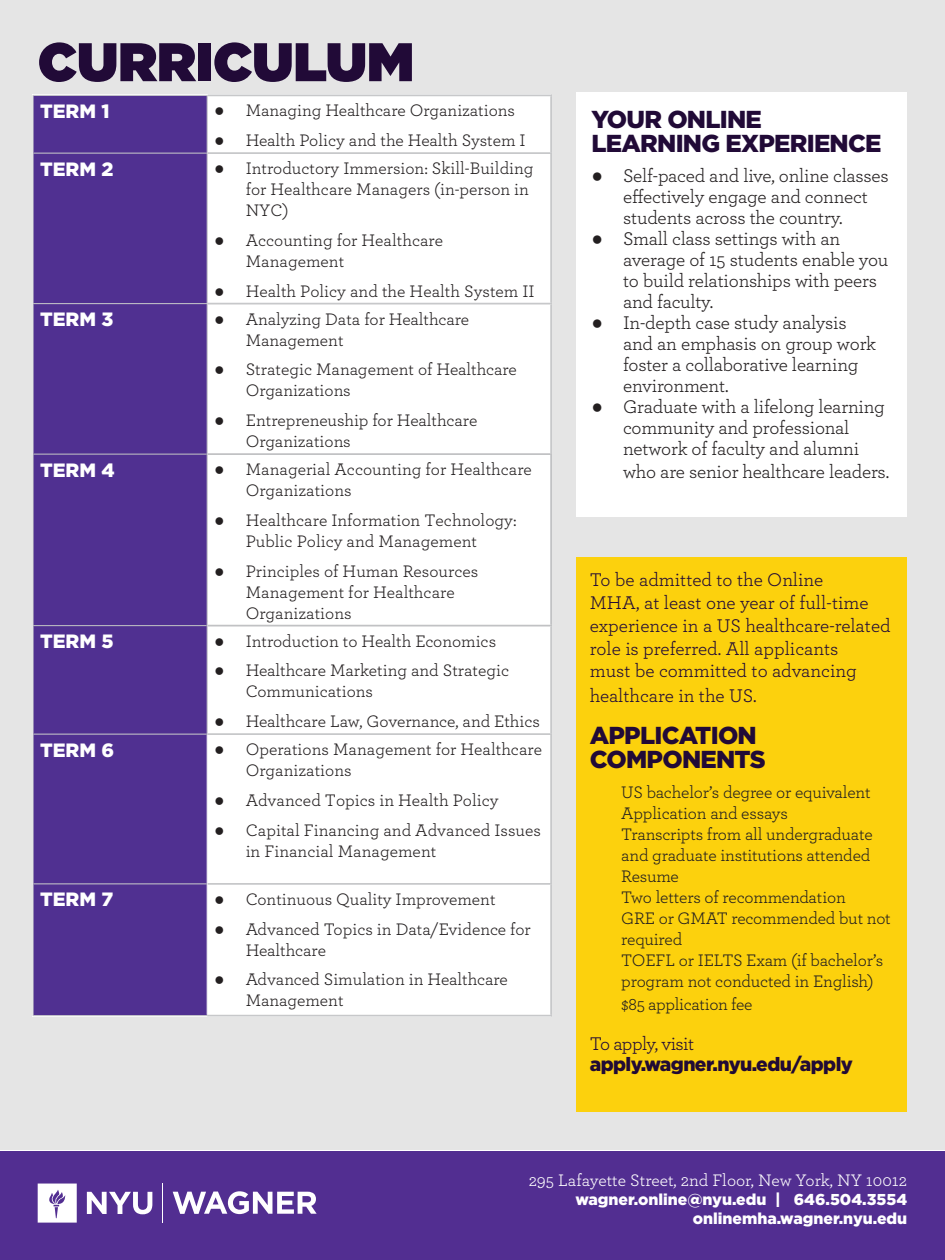
<style>
.page{position:relative;width:945px;height:1260px;background:#fff}
.page>*{position:absolute;margin:0;border:0;box-sizing:border-box;transform-origin:0 0}
.Headline_1{font:900 54.25px "Gotham";color:#210a37}
.t1{font:900 24.5px/24.5px "Gotham";letter-spacing:-.03em;color:#210a37}
.t2{font:19.25px/21px "Archer";letter-spacing:-.01em;color:#231f20}
.t3{font:19.25px/22.8px "Archer";color:#210a37}
.t4{font:900 19.25px "Gotham";color:#fff}
.t5{font:900 19.25px "Gotham";letter-spacing:-.03em;color:#210a35}
.t6{font:19.25px "Archer";letter-spacing:-.03em;color:#210a37}
.t7{font:17.5px/21px "Archer";color:#231f20}
.t8{font:17.5px "Archer";color:#fff}
.t9{font:17.5px "Archer";letter-spacing:-.02em;color:#231f20}
.t10{font:900 15.75px "Gotham";color:#fff}
.s1{font-family:"Impact"}
</style>
<div class="page">
<div style="left:0;top:0;width:945px;height:1150px;background:#e5e5e5"></div>
<div style="left:576px;top:557px;width:330px;height:554px;background:#fcd10d"></div>
<div style="left:0;top:1152px;width:945px;height:108px;background:#522e91"></div>
<svg style="left:173px;top:1191px;width:144px;height:23px"></svg>
<hr style="left:163px;top:1184px;width:1px;height:39px;background:#fff">
<svg style="left:87px;top:1192px;width:65px;height:22px"></svg>
<svg style="left:38px;top:1184px;width:39px;height:39px;background:#ebe7f2"></svg>
<div style="left:576px;top:92px;width:330px;height:425px;background:#fff"></div>
<div style="left:33px;top:94px;width:518px;height:923px;background:#fff"></div>
<div style="left:34px;top:96px;width:173px;height:919px;background:#503091"></div>
<hr style="left:207px;top:96px;width:1px;height:57px;background:#c7c8ca">
<hr style="left:207px;top:154px;width:1px;height:149px;background:#c7c8ca">
<hr style="left:207px;top:304px;width:1px;height:150px;background:#c7c8ca">
<hr style="left:207px;top:454px;width:1px;height:172px;background:#c7c8ca">
<hr style="left:207px;top:626px;width:1px;height:108px;background:#c7c8ca">
<hr style="left:207px;top:735px;width:1px;height:149px;background:#f5f5f6">
<hr style="left:207px;top:884px;width:1px;height:131px;background:#f5f5f6">
<hr style="left:33px;top:95px;width:175px;height:1px;background:#c7c8ca">
<hr style="left:33px;top:96px;width:1px;height:57px;background:#c7c8ca">
<hr style="left:33px;top:304px;width:1px;height:150px;background:#c7c8ca">
<hr style="left:33px;top:626px;width:1px;height:108px;background:#c7c8ca">
<hr style="left:33px;top:884px;width:1px;height:131px;background:#c7c8ca">
<hr style="left:33px;top:1015px;width:174px;height:1px;background:#c7c8ca">
<hr style="left:208px;top:94px;width:344px;height:2px;background:#c7c8ca">
<hr style="left:550px;top:96px;width:2px;height:56px;background:#c7c8ca">
<hr style="left:550px;top:304px;width:2px;height:149px;background:#c7c8ca">
<hr style="left:550px;top:626px;width:2px;height:107px;background:#c7c8ca">
<hr style="left:550px;top:885px;width:2px;height:130px;background:#c7c8ca">
<hr style="left:207px;top:1015px;width:345px;height:2px;background:#c7c8ca">
<hr style="left:33px;top:454px;width:174px;height:1px;background:#c1c2c4">
<hr style="left:33px;top:455px;width:1px;height:170px;background:#c1c2c4">
<hr style="left:33px;top:625px;width:174px;height:1px;background:#c1c2c4">
<hr style="left:208px;top:453px;width:344px;height:2px;background:#c1c2c4">
<hr style="left:550px;top:455px;width:2px;height:170px;background:#c1c2c4">
<hr style="left:208px;top:625px;width:344px;height:1px;background:#c1c2c4">
<hr style="left:33px;top:153px;width:175px;height:1px;background:#c7c8ca">
<hr style="left:33px;top:154px;width:1px;height:149px;background:#c7c8ca">
<hr style="left:33px;top:303px;width:175px;height:1px;background:#c7c8ca">
<hr style="left:208px;top:152px;width:344px;height:2px;background:#c7c8ca">
<hr style="left:550px;top:154px;width:2px;height:149px;background:#c7c8ca">
<hr style="left:208px;top:303px;width:344px;height:1px;background:#c7c8ca">
<hr style="left:33px;top:734px;width:175px;height:1px;background:#c7c8ca">
<hr style="left:33px;top:735px;width:1px;height:148px;background:#c7c8ca">
<hr style="left:33px;top:883px;width:174px;height:1px;background:#c7c8ca">
<hr style="left:208px;top:733px;width:344px;height:2px;background:#c7c8ca">
<hr style="left:550px;top:735px;width:2px;height:148px;background:#c7c8ca">
<hr style="left:208px;top:883px;width:344px;height:2px;background:#c7c8ca">
<h1 class="Headline_1" style="left:38px;top:23px;width:378px">CURRICULUM</h1>
<p class="t4" style="left:40px;top:98px;width:71px">TERM 1</p>
<p class="t7" style="left:214px;top:99px;width:302px"><span class="s1">●</span> Managing Healthcare Organizations</p>
<p class="t7" style="left:214px;top:129px;width:313px"><span class="s1">●</span> Health Policy and the Health System I</p>
<p class="t4" style="left:40px;top:155px;width:75px">TERM 2</p>
<p class="t7" style="left:246px;top:157px;width:289px;text-indent:-32px"><span class="s1">●</span> Introductory Immersion: Skill-Building for Healthcare Managers (in-person in<br>NYC)</p>
<p class="t7" style="left:246px;top:229px;width:199px;text-indent:-32px"><span class="s1">●</span> Accounting for Healthcare<br>Management</p>
<p class="t7" style="left:214px;top:279px;width:322px"><span class="s1">●</span> Health Policy and the Health System II</p>
<p class="t4" style="left:40px;top:306px;width:75px">TERM 3</p>
<p class="t7" style="left:246px;top:307px;width:225px;text-indent:-32px"><span class="s1">●</span> Analyzing Data for Healthcare<br>Management</p>
<p class="t7" style="left:246px;top:358px;width:273px;text-indent:-32px"><span class="s1">●</span> Strategic Management of Healthcare<br>Organizations</p>
<p class="t7" style="left:246px;top:409px;width:233px;text-indent:-32px"><span class="s1">●</span> Entrepreneuship for Healthcare<br>Organizations</p>
<p class="t4" style="left:40px;top:456px;width:76px">TERM 4</p>
<p class="t7" style="left:246px;top:458px;width:288px;text-indent:-32px"><span class="s1">●</span> Managerial Accounting for Healthcare<br>Organizations</p>
<p class="t7" style="left:214px;top:509px;width:304px;text-align:center"><span class="s1">●</span> Healthcare Information Technology:<br>Public Policy and Management</p>
<p class="t7" style="left:246px;top:559px;width:234px;text-indent:-32px"><span class="s1">●</span> Principles of Human Resources<br>Management for Healthcare<br>Organizations</p>
<p class="t4" style="left:40px;top:628px;width:75px">TERM 5</p>
<p class="t7" style="left:214px;top:629px;width:284px"><span class="s1">●</span> Introduction to Health Economics</p>
<p class="t7" style="left:246px;top:659px;width:265px;text-indent:-32px"><span class="s1">●</span> Healthcare Marketing and Strategic<br>Communications</p>
<p class="t7" style="left:214px;top:710px;width:327px"><span class="s1">●</span> Healthcare Law, Governance, and Ethics</p>
<p class="t4" style="left:40px;top:736px;width:76px">TERM 6</p>
<p class="t7" style="left:246px;top:738px;width:298px;text-indent:-32px"><span class="s1">●</span> Operations Management for Healthcare<br>Organizations</p>
<p class="t7" style="left:214px;top:789px;width:286px"><span class="s1">●</span> Advanced Topics in Health Policy</p>
<p class="t7" style="left:246px;top:818px;width:297px;text-indent:-32px"><span class="s1">●</span> Capital Financing and Advanced Issues in Financial Management</p>
<p class="t4" style="left:40px;top:886px;width:75px">TERM 7</p>
<p class="t7" style="left:214px;top:888px;width:283px"><span class="s1">●</span> Continuous Quality Improvement</p>
<p class="t7" style="left:246px;top:917px;width:287px;text-indent:-32px"><span class="s1">●</span> Advanced Topics in Data/Evidence for<br>Healthcare</p>
<p class="t7" style="left:246px;top:968px;width:264px;text-indent:-32px"><span class="s1">●</span> Advanced Simulation in Healthcare<br>Management</p>
<p class="t1" style="left:592px;top:106px;width:292px">YOUR ONLINE<br>LEARNING EXPERIENCE</p>
<p class="t2" style="left:623px;top:164px;width:267px;text-indent:-32px"><span class="s1">●</span> Self-paced and live, online classes effectively engage and connect students across the country.</p>
<p class="t2" style="left:623px;top:227px;width:267px;text-indent:-32px"><span class="s1">●</span> Small class settings with an average of 15 students enable you to build relationships with peers and faculty.</p>
<p class="t2" style="left:623px;top:311px;width:255px;text-indent:-32px"><span class="s1">●</span> In-depth case study analysis and an emphasis on group work foster a collaborative learning environment.</p>
<p class="t2" style="left:592px;top:395px;width:295px;text-align:center"><span class="s1">●</span> Graduate with a lifelong learning community and professional network of faculty and alumni</p>
<p class="t2" style="left:623px;top:460px;width:268px">who are senior healthcare leaders.</p>
<p class="t3" style="left:590px;top:568px;width:302px">To be admitted to the Online<br>MHA, at least one year of full-time experience in a US healthcare-related role is preferred. All applicants<br>must be committed to advancing</p>
<p class="t3" style="left:590px;top:683px;width:168px">healthcare in the US.</p>
<p class="t1" style="left:590px;top:723px;width:177px">APPLICATION<br>COMPONENTS</p>
<p class="t7" style="left:621px;top:781px;width:251px">US bachelor’s degree or equivalent</p>
<p class="t7" style="left:621px;top:802px;width:168px">Application and essays</p>
<p class="t7" style="left:621px;top:823px;width:253px">Transcripts from all undergraduate and graduate institutions attended</p>
<p class="t7" style="left:621px;top:865px;width:59px">Resume</p>
<p class="t7" style="left:621px;top:886px;width:226px">Two letters of recommendation</p>
<p class="t7" style="left:621px;top:907px;width:271px">GRE or GMAT recommended but not required</p>
<p class="t7" style="left:621px;top:949px;width:263px">TOEFL or IELTS Exam (if bachelor’s program not conducted in English)</p>
<p class="t9" style="left:621px;top:992px;width:133px">$85 application fee</p>
<p class="t6" style="left:590px;top:1030px;width:106px">To apply, visit</p>
<p class="t5" style="left:590px;top:1051px;width:265px">apply.wagner.nyu.edu/apply</p>
<p class="t8" style="left:529px;top:1168px;width:380px">295 Lafayette Street, 2nd Floor, New York, NY 10012</p>
<p class="t10" style="left:575px;top:1188px;width:333px">wagner.online@nyu.edu | 646.504.3554</p>
<p class="t10" style="left:693px;top:1208px;width:216px">onlinemha.wagner.nyu.edu</p>
</div>
